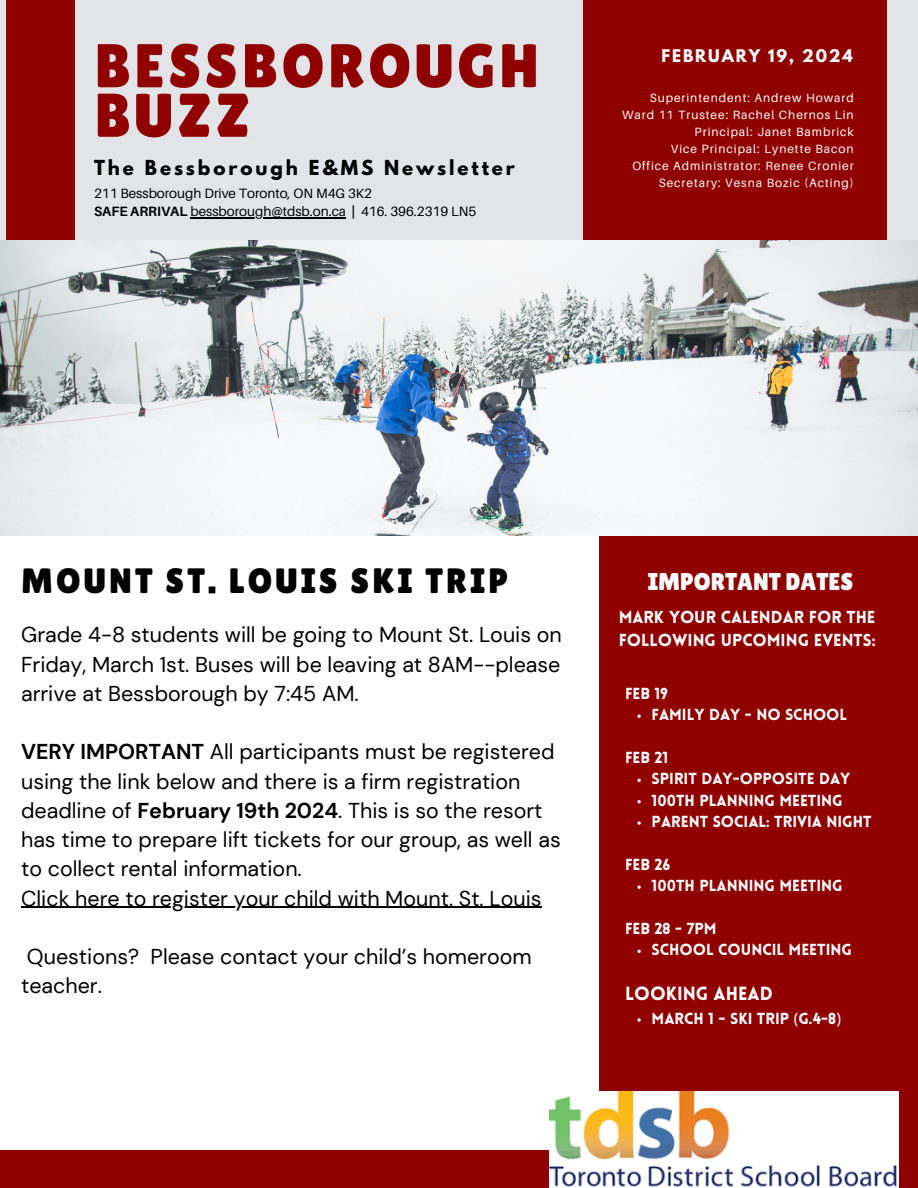
<style>
.page{position:relative;width:918px;height:1188px;background:#fff}
.page>*{position:absolute;margin:0;border:0;box-sizing:border-box;transform-origin:0 0}
.t1{font:61.65px/49.5px "Lilita One";letter-spacing:.06em;color:#900000}
.t2{font:35.25px "Lilita One";letter-spacing:.09em;color:#000}
.t3{font:24.3px "Lilita One";color:#fff}
.t4{font:21.45px/29.2px "DM Sans";color:#000}
.t5{font:900 18.6px "Lovelo";color:#fff}
.t6{font:700 18.3px "League Spartan";letter-spacing:.16em;color:#000}
.t7{font:900 16.95px/23.2px "Lovelo";color:#fff}
.t8{font:900 15.6px "Lovelo";color:#fff}
.t9{font:700 15.45px "League Spartan";letter-spacing:.12em;color:#fff}
.t10{font:13.5px "Aileron";color:#000}
.t11{font:12px/17px "Aileron";letter-spacing:.08em;color:#fff;text-align:right}
.s1{font-weight:700}
.s2{font-family:"Noto Sans";font-weight:400}
</style>
<div class="page">
<div style="left:599px;top:484px;width:319px;height:704px;background:#900000"></div>
<img style="left:0;top:240px;width:918px;height:295px">
<div style="left:0;top:1150px;width:914px;height:38px;background:#900000"></div>
<div style="left:0;top:0;width:918px;height:240px;background:#e2e4e7"></div>
<div style="left:584px;top:0;width:302px;height:239px;background:#900000"></div>
<div style="left:6px;top:0;width:69px;height:239px;background:#900000"></div>
<img style="left:549px;top:1092px;width:350px;height:96px">
<svg style="left:637px;top:715px;width:4px;height:3px"></svg>
<svg style="left:637px;top:779px;width:4px;height:3px"></svg>
<svg style="left:637px;top:800px;width:4px;height:3px"></svg>
<svg style="left:637px;top:821px;width:4px;height:4px"></svg>
<svg style="left:637px;top:886px;width:4px;height:3px"></svg>
<svg style="left:637px;top:950px;width:4px;height:3px"></svg>
<svg style="left:637px;top:1018px;width:4px;height:4px"></svg>
<svg style="left:191px;top:217px;width:8px;height:2px"></svg>
<hr style="left:199px;top:217px;width:147px;height:2px;background:#000">
<hr style="left:21px;top:907px;width:521px;height:1px;background:#000">
<p class="t1" style="left:94px;top:41px;width:446px">BESSBOROUGH<br>BUZZ</p>
<h5 class="t6" style="left:94px;top:159px;width:423px">The Bessborough E&amp;MS Newsletter</h5>
<p class="t10" style="left:94px;top:185px;width:279px">211 Bessborough Drive Toronto, ON M4G 3K2</p>
<h2 class="t10" style="left:94px;top:203px;width:384px"><span class="s1">SAFE ARRIVAL</span> bessborough@tdsb.on.ca <span class="s1">|</span> 416. 396.2319 LN5</h2>
<p class="t9" style="left:662px;top:49px;width:193px">FEBRUARY 19, 2024</p>
<p class="t11" style="left:622px;top:90px;width:233px">Superintendent: Andrew Howard<br>Ward 11 Trustee: Rachel Chernos Lin<br>Principal: Janet Bambrick<br>Vice Principal: Lynette Bacon<br>Office Administrator: Renee Cronier<br>Secretary: Vesna Bozic (Acting)</p>
<h4 class="t2" style="left:21px;top:561px;width:489px">MOUNT ST. LOUIS SKI TRIP</h4>
<h4 class="t4" style="left:21px;top:620px;width:542px;text-align:justify">Grade 4-8 students will be going to Mount St. Louis on Friday, March 1st. Buses will be leaving at 8AM--please arrive at Bessborough by 7:45 AM.</h4>
<p class="t4" style="left:21px;top:737px;width:541px"><span class="s1">VERY IMPORTANT</span> All participants must be registered using the link below and there is a firm registration deadline of <span class="s1">February 19th 2024</span>. This is so the resort has time to prepare lift tickets for our group, as well as to collect rental information.<br>Click here to register your child with Mount. St. Louis</p>
<p class="t4" style="left:21px;top:942px;width:512px">Questions? Please contact your child’s homeroom teacher.</p>
<p class="t3" style="left:648px;top:567px;width:207px">IMPORTANT DATES</p>
<p class="t7" style="left:619px;top:607px;width:258px">MARK YOUR CALENDAR FOR THE<br>FOLLOWING UPCOMING EVENTS:</p>
<h6 class="t8" style="left:625px;top:687px;width:45px">FEB 19</h6>
<p class="t8" style="left:652px;top:708px;width:197px">FAMILY DAY - NO SCHOOL</p>
<p class="t8" style="left:625px;top:751px;width:45px">FEB 21</p>
<h3 class="t8" style="left:652px;top:773px;width:200px">SPIRIT DAY-OPPOSITE DAY</h3>
<h6 class="t8" style="left:652px;top:794px;width:193px">100TH PLANNING MEETING</h6>
<p class="t8" style="left:652px;top:815px;width:222px">PARENT SOCIAL: TRIVIA NIGHT</p>
<p class="t8" style="left:625px;top:858px;width:47px">FEB 26</p>
<p class="t8" style="left:652px;top:879px;width:193px">100TH PLANNING MEETING</p>
<p class="t8" style="left:625px;top:922px;width:93px">FEB 28 - 7PM</p>
<p class="t8" style="left:652px;top:944px;width:202px">SCHOOL COUNCIL MEETING</p>
<p class="t5" style="left:625px;top:986px;width:149px">LOOKING AHEAD</p>
<p class="t8" style="left:652px;top:1012px;width:191px">MARCH 1 - SKI TRIP <span class="s2">(</span>G.4-8<span class="s2">)</span></p>
</div>
